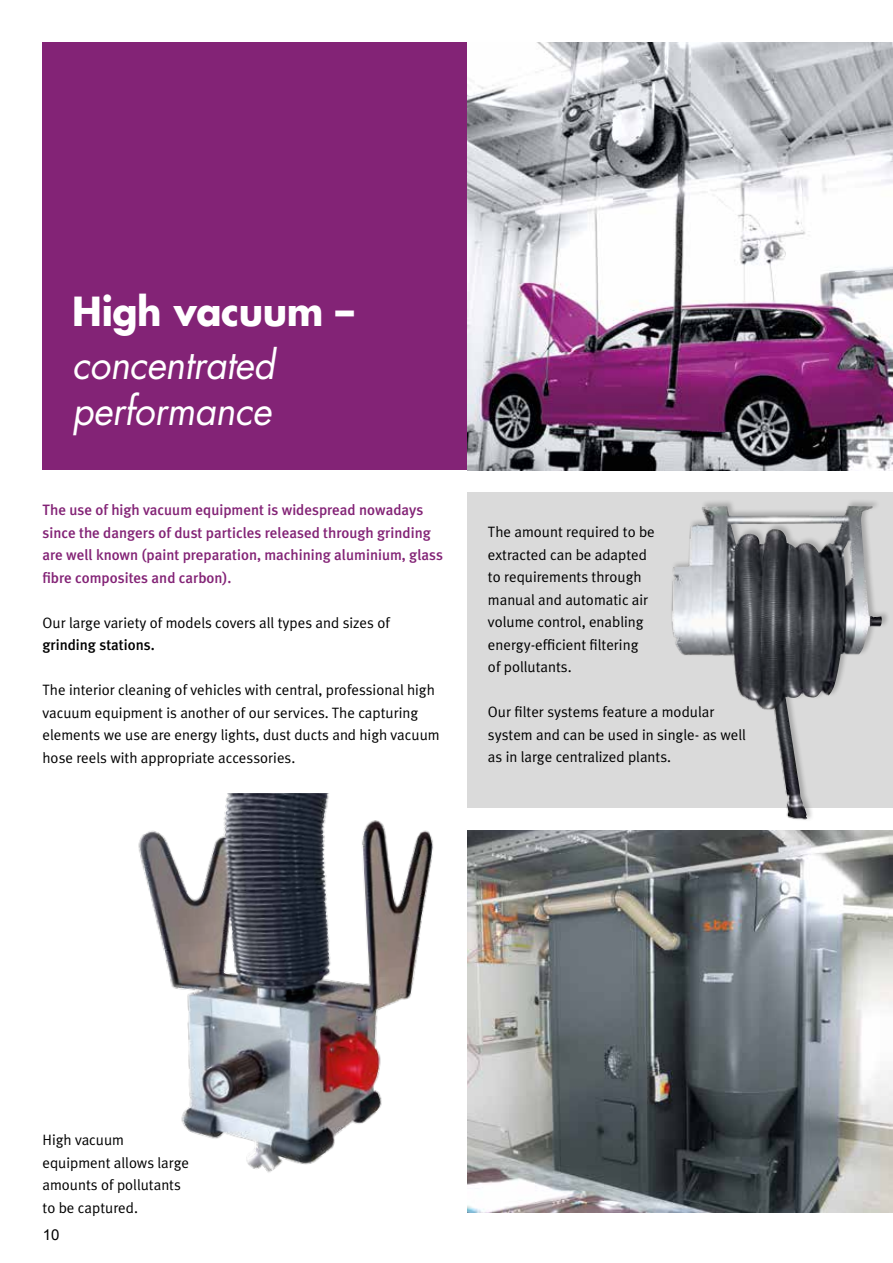
<style>
.page{position:relative;width:893px;height:1263px;background:#fff}
.page>*{position:absolute;margin:0;border:0;box-sizing:border-box;transform-origin:0 0}
.t1{font:italic 39px/46.5px "Futura";letter-spacing:-.01em;color:#fff;scale:.95 1}
.t2{font:700 39px "Futura";letter-spacing:-.01em;color:#fff;scale:.95 1}
.t3{font:15px/22.5px "Meta Plus Normal";color:#000}
.t4{font:500 15px/22.5px "Meta Plus";color:#832376}
.t5{font:500 15px "Meta Plus";color:#000}
.t6{font:15px "Arial";color:#000}
</style>
<div class="page">
<img style="left:138px;top:793px;width:330px;height:387px">
<div style="left:43px;top:43px;width:425px;height:427px;background:#832376"></div>
<div style="left:468px;top:493px;width:425px;height:315px;background:#dadada"></div>
<img style="left:468px;top:43px;width:425px;height:427px">
<img style="left:468px;top:830px;width:425px;height:383px">
<div style="left:670px;top:499px;width:220px;height:323px;background:#000;opacity:.22"></div>
<img style="left:671px;top:506px;width:212px;height:314px">
<h1 class="t2" style="left:72px;top:284px;width:298px">High vacuum –</h1>
<h1 class="t1" style="left:72px;top:341px;width:215px">concentrated performance</h1>
<p class="t4" style="left:43px;top:498px;width:402px">The use of high vacuum equipment is widespread nowadays since the dangers of dust particles released through grinding are well known (paint preparation, machining aluminium, glass fibre composites and carbon).</p>
<p class="t3" style="left:43px;top:611px;width:349px">Our large variety of models covers all types and sizes of</p>
<p class="t5" style="left:43px;top:636px;width:114px">grinding stations.</p>
<p class="t3" style="left:43px;top:678px;width:399px">The interior cleaning of vehicles with central, professional high vacuum equipment is another of our services. The capturing elements we use are energy lights, dust ducts and high vacuum hose reels with appropriate accessories.</p>
<p class="t3" style="left:488px;top:521px;width:168px">The amount required to be extracted can be adapted to requirements through manual and automatic air volume control, enabling energy-efficient filtering<br>of pollutants.</p>
<p class="t3" style="left:488px;top:701px;width:259px">Our filter systems feature a modular system and can be used in single- as well as in large centralized plants.</p>
<p class="t3" style="left:43px;top:1128px;width:148px">High vacuum equipment allows large amounts of pollutants to be captured.</p>
<p class="t6" style="left:43px;top:1225px;width:18px">10</p>
</div>
